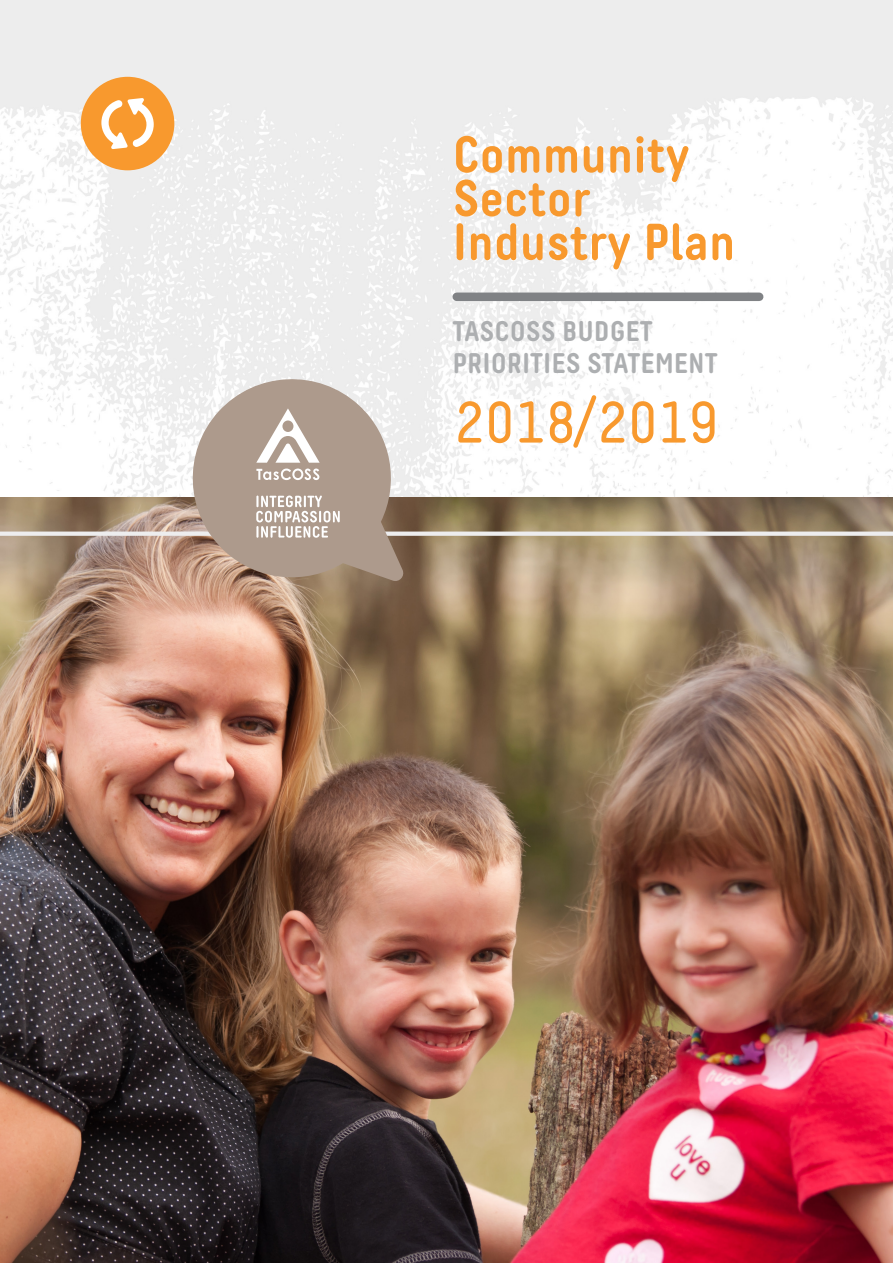
<style>
.page{position:relative;width:893px;height:1263px;background:#fff}
.page>*{position:absolute;margin:0;border:0;box-sizing:border-box;transform-origin:0 0}
.t1{font:58.35px "Decima Round A";color:#f8992e}
.t2{font:700 51.45px/43.7px "Decima Round A";color:#f8992e}
.t3{font:700 28.35px "Decima Round A";color:#adafb1}
</style>
<div class="page">
<img style="left:0;top:0;width:893px;height:497px">
<div style="left:457px;top:293px;width:302px;height:8px;background:#808285"></div>
<img style="left:0;top:497px;width:893px;height:766px">
<div style="left:0;top:531px;width:893px;height:5px;background:#ededee"></div>
<svg style="left:182px;top:368px;width:223px;height:217px;background:#bcaba0"></svg>
<svg style="left:256px;top:408px;width:64px;height:72px"></svg>
<svg style="left:256px;top:495px;width:84px;height:43px"></svg>
<div style="left:81px;top:77px;width:93px;height:93px;background:#f8992e;border-radius:50%"></div>
<svg style="left:101px;top:98px;width:53px;height:51px"></svg>
<p class="t2" style="left:452px;top:132px;width:284px">Community<br>Sector<br>Industry Plan</p>
<p class="t3" style="left:452px;top:314px;width:202px">TASCOSS BUDGET</p>
<p class="t3" style="left:452px;top:346px;width:267px">PRIORITIES STATEMENT</p>
<p class="t1" style="left:454px;top:389px;width:267px">2018/2019</p>
</div>
